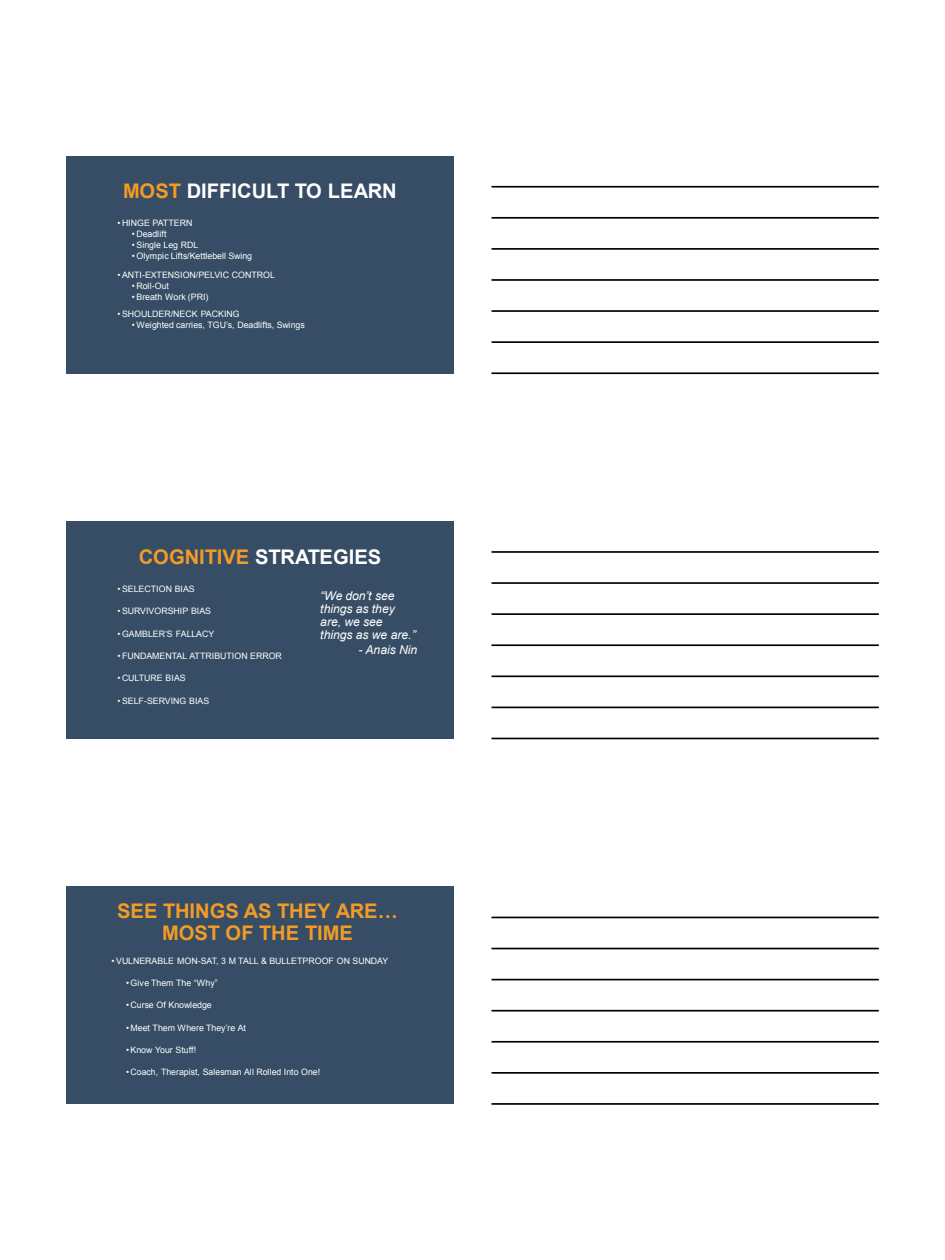
<style>
.page{position:relative;width:945px;height:1260px;background:#fff}
.page>*{position:absolute;margin:0;border:0;box-sizing:border-box;transform-origin:0 0}
.t1{font:700 20.12px "Arial";color:#fff}
.t2{font:700 20.12px/21.7px "Arial";letter-spacing:-.005em;color:#f29b26;text-align:center}
.t3{font:italic 12.25px/13px "Arial";letter-spacing:-.005em;color:#fff}
.t4{font:8.75px "Arial";color:#fff}
.s1{color:#f29b26}
</style>
<div class="page">
<div style="left:66px;top:156px;width:387px;height:217px;background:#364d65"></div>
<div style="left:66px;top:521px;width:387px;height:218px;background:#364d65"></div>
<div style="left:66px;top:886px;width:387px;height:218px;background:#364d65"></div>
<hr style="left:492px;top:186px;width:387px;height:2px;background:#000">
<hr style="left:492px;top:217px;width:387px;height:2px;background:#000">
<hr style="left:492px;top:248px;width:387px;height:2px;background:#000">
<hr style="left:492px;top:279px;width:387px;height:2px;background:#000">
<hr style="left:492px;top:310px;width:387px;height:2px;background:#000">
<hr style="left:492px;top:341px;width:387px;height:2px;background:#000">
<hr style="left:492px;top:372px;width:387px;height:2px;background:#000">
<hr style="left:492px;top:551px;width:387px;height:2px;background:#000">
<hr style="left:492px;top:582px;width:387px;height:2px;background:#000">
<hr style="left:492px;top:613px;width:387px;height:2px;background:#000">
<hr style="left:492px;top:644px;width:387px;height:2px;background:#000">
<hr style="left:492px;top:675px;width:387px;height:2px;background:#000">
<hr style="left:492px;top:707px;width:387px;height:1px;background:#000">
<hr style="left:492px;top:738px;width:387px;height:1px;background:#000">
<hr style="left:492px;top:917px;width:387px;height:1px;background:#000">
<hr style="left:492px;top:948px;width:387px;height:1px;background:#000">
<hr style="left:492px;top:979px;width:387px;height:1px;background:#000">
<hr style="left:492px;top:1010px;width:387px;height:2px;background:#000">
<hr style="left:492px;top:1041px;width:387px;height:2px;background:#000">
<hr style="left:492px;top:1072px;width:387px;height:2px;background:#000">
<hr style="left:492px;top:1103px;width:387px;height:2px;background:#000">
<p class="t1" style="left:123px;top:178px;width:275px"><span class="s1">MOST</span> DIFFICULT TO LEARN</p>
<p class="t4" style="left:117px;top:217px;width:76px">• HINGE PATTERN</p>
<p class="t4" style="left:132px;top:228px;width:36px">• Deadlift</p>
<p class="t4" style="left:132px;top:239px;width:68px">• Single Leg RDL</p>
<p class="t4" style="left:132px;top:250px;width:122px">• Olympic Lifts/Kettlebell Swing</p>
<p class="t4" style="left:117px;top:269px;width:159px">• ANTI-EXTENSION/PELVIC CONTROL</p>
<p class="t4" style="left:132px;top:280px;width:39px">• Roll-Out</p>
<p class="t4" style="left:132px;top:292px;width:78px">• Breath Work (PRI)</p>
<p class="t4" style="left:117px;top:308px;width:124px">• SHOULDER/NECK PACKING</p>
<p class="t4" style="left:132px;top:319px;width:174px">• Weighted carries, TGU’s, Deadlifts, Swings</p>
<p class="t1" style="left:139px;top:543px;width:244px"><span class="s1">COGNITIVE</span> STRATEGIES</p>
<p class="t3" style="left:320px;top:589px;width:97px">“We don’t see things as they are, we see things as we are.”</p>
<p class="t3" style="left:359px;top:644px;width:60px">- Anais Nin</p>
<p class="t4" style="left:117px;top:583px;width:79px">• SELECTION BIAS</p>
<p class="t4" style="left:117px;top:606px;width:95px">• SURVIVORSHIP BIAS</p>
<p class="t4" style="left:117px;top:628px;width:99px">• GAMBLER’S FALLACY</p>
<p class="t4" style="left:117px;top:650px;width:166px">• FUNDAMENTAL ATTRIBUTION ERROR</p>
<p class="t4" style="left:117px;top:673px;width:70px">• CULTURE BIAS</p>
<p class="t4" style="left:117px;top:695px;width:93px">• SELF-SERVING BIAS</p>
<p class="t2" style="left:117px;top:901px;width:282px">SEE THINGS AS THEY ARE…<br>MOST OF THE TIME</p>
<p class="t4" style="left:112px;top:955px;width:278px">• VULNERABLE MON-SAT, 3 M TALL &amp; BULLETPROOF ON SUNDAY</p>
<p class="t4" style="left:126px;top:977px;width:93px">• Give Them The “Why”</p>
<p class="t4" style="left:126px;top:999px;width:87px">• Curse Of Knowledge</p>
<p class="t4" style="left:126px;top:1022px;width:122px">• Meet Them Where They’re At</p>
<p class="t4" style="left:126px;top:1044px;width:72px">• Know Your Stuff!</p>
<p class="t4" style="left:126px;top:1066px;width:196px">• Coach, Therapist, Salesman All Rolled Into One!</p>
</div>
